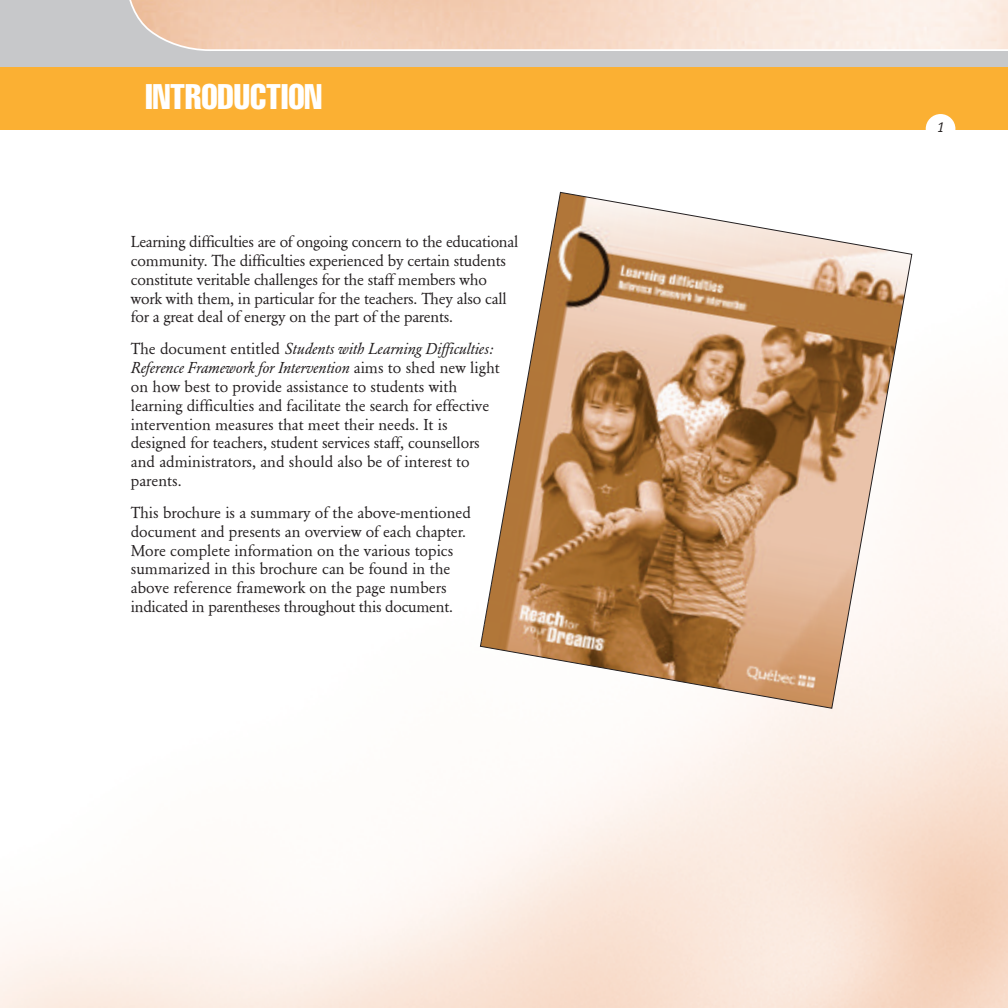
<style>
.page{position:relative;width:1008px;height:1008px;background:#fff}
.page>*{position:absolute;margin:0;border:0;box-sizing:border-box;transform-origin:0 0}
.t1{font:extra-condensed 35px "Helvetica";color:#fff}
.t2{font:15.75px/18.9px "Garamond BE";letter-spacing:-.005em;color:#231f20}
.t3{font:italic 14.88px "Officina Sans";color:#231f20}
.s1{font-style:italic}
</style>
<div class="page">
<div style="left:0;top:0;width:1008px;height:105px;background:#c7c8ca"></div>
<div style="left:0;top:67px;width:1008px;height:63px;background:#fbb033"></div>
<div style="left:926px;top:114px;width:29px;height:30px;background:#fff;border-radius:50%"></div>
<svg style="left:129px;top:0;width:879px;height:51px;background:#f5dbca"></svg>
<svg style="left:479px;top:191px;width:434px;height:518px"></svg>
<h1 class="t1" style="left:146px;top:85px;width:178px">INTRODUCTION</h1>
<p class="t2" style="left:131px;top:233px;width:389px">Learning difficulties are of ongoing concern to the educational community. The difficulties experienced by certain students constitute veritable challenges for the staff members who work with them, in particular for the teachers. They also call for a great deal of energy on the part of the parents.</p>
<p class="t2" style="left:131px;top:340px;width:370px">The document entitled <span class="s1">Students with Learning Difficulties:<br>Reference Framework for Intervention</span> aims to shed new light on how best to provide assistance to students with learning difficulties and facilitate the search for effective intervention measures that meet their needs. It is designed for teachers, student services staff, counsellors and administrators, and should also be of interest to parents.</p>
<p class="t2" style="left:131px;top:504px;width:342px">This brochure is a summary of the above-mentioned document and presents an overview of each chapter.<br>More complete information on the various topics summarized in this brochure can be found in the above reference framework on the page numbers indicated in parentheses throughout this document.</p>
<p class="t3" style="left:937px;top:121px;width:9px">1</p>
</div>
